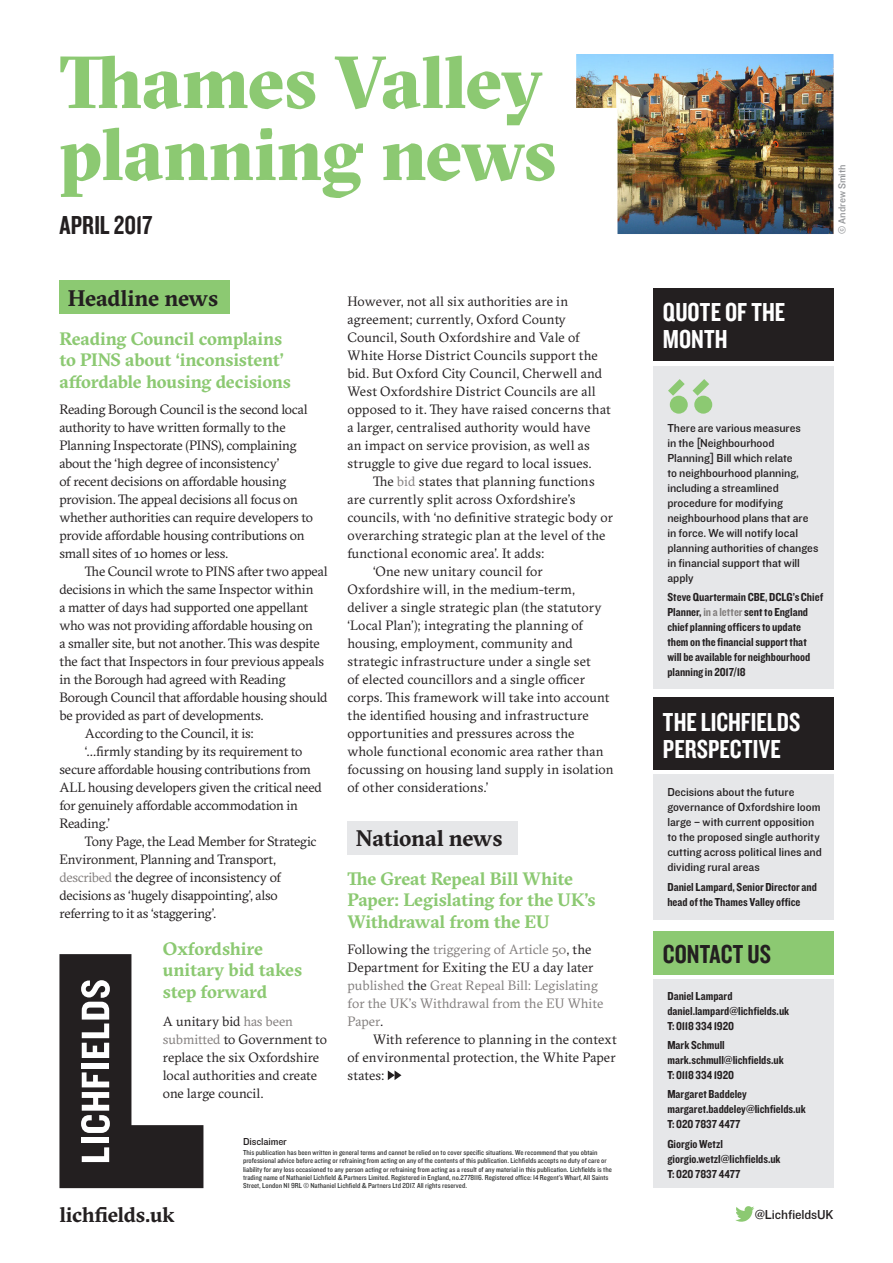
<style>
.page{position:relative;width:893px;height:1263px;background:#fff}
.page>*{position:absolute;margin:0;border:0;box-sizing:border-box;transform-origin:0 0}
.t1{font:900 73.5px/72px "GT Sectra Fine";letter-spacing:-.01em;color:#8cc972}
.Quote_Box_Headings{font:27px/27px "Knockout 49 Liteweight";letter-spacing:.005em;color:#fff}
.Date{font:27px "Knockout 49 Liteweight";color:#231f20}
.Heading_1{font:700 22.5px "GT Sectra";letter-spacing:-.005em;color:#231f20}
.t2{font:700 21px "GT Sectra";letter-spacing:-.015em;color:#231f20}
.Heading_3{font:700 18px/21.6px "GT Sectra";letter-spacing:-.005em;color:#8cc972}
.Heading_3_-_3_lines{font:700 18px/21.6px "GT Sectra";letter-spacing:-.01em;color:#8cc972}
.Body_Text{font:13.5px/18px "GT Sectra";letter-spacing:-.005em;color:#231f20}
.Body_text_no_indent{font:13.5px/18px "GT Sectra";letter-spacing:-.005em;color:#231f20}
.Body_text_no_indent-2{font:13.5px/18px "GT Sectra";color:#827e7d}
.Captions_9_12{font:13.5px "Knockout 31 Junior Middlewt";letter-spacing:-.01em;color:#231f20}
.Contact_Us___Quote_S{font:12px/15px "Knockout 50 Welterweight";color:#231f20}
.Quote_text{font:12px/15px "Knockout 31 Junior Middlewt";letter-spacing:-.005em;color:#231f20}
.t3{font:10.5px "Knockout 31 Junior Middlewt";letter-spacing:.005em;color:#939598}
.t4{font:10.5px "Knockout 31 Junior Middlewt";letter-spacing:-.01em;color:#231f20}
.t5{font:7.5px/8.2px "Knockout 30 Junior Welterwt";color:#313232}
.s1{color:#827e7d}
.s2{color:#231f20}
</style>
<div class="page">
<svg style="left:59px;top:1125px;width:145px;height:64px"></svg>
<svg style="left:59px;top:954px;width:144px;height:234px"></svg>
<svg style="left:735px;top:1206px;width:19px;height:16px"></svg>
<div style="left:653px;top:288px;width:180px;height:72px;background:#231f20"></div>
<div style="left:653px;top:979px;width:180px;height:209px;background:#e6e7e9"></div>
<div style="left:653px;top:931px;width:180px;height:43px;background:#8cc972"></div>
<div style="left:653px;top:698px;width:180px;height:72px;background:#231f20"></div>
<div style="left:653px;top:774px;width:180px;height:146px;background:#e6e7e9"></div>
<div style="left:653px;top:366px;width:180px;height:322px;background:#e6e7e9"></div>
<svg style="left:668px;top:379px;width:17px;height:17px"></svg>
<div style="left:670px;top:396px;width:18px;height:18px;background:#8cc972;border-radius:50%"></div>
<svg style="left:692px;top:379px;width:17px;height:17px"></svg>
<div style="left:694px;top:396px;width:18px;height:18px;background:#8cc972;border-radius:50%"></div>
<div style="left:59px;top:281px;width:171px;height:33px;background:#8cc972"></div>
<div style="left:347px;top:822px;width:171px;height:33px;background:#e6e7e9"></div>
<svg style="left:388px;top:1070px;width:13px;height:10px"></svg>
<img style="left:576px;top:54px;width:257px;height:180px">
<h1 class="t1" style="left:59px;top:44px;width:498px">Thames Valley planning news</h1>
<p class="Date" style="left:59px;top:208px;width:95px">APRIL 2017</p>
<p class="Heading_1" style="left:68px;top:284px;width:152px">Headline news</p>
<p class="Heading_3" style="left:59px;top:327px;width:233px">Reading Council complains to PINS about ‘inconsistent’ affordable housing decisions</p>
<p class="Body_text_no_indent" style="left:59px;top:400px;width:255px">Reading Borough Council is the second local authority to have written formally to the Planning Inspectorate (PINS), complaining about the ‘high degree of inconsistency’<br>of recent decisions on affordable housing provision. The appeal decisions all focus on whether authorities can require developers to provide affordable housing contributions on small sites of 10 homes or less.</p>
<p class="Body_Text" style="left:59px;top:562px;width:270px;text-indent:26px">The Council wrote to PINS after two appeal decisions in which the same Inspector within<br>a matter of days had supported one appellant who was not providing affordable housing on<br>a smaller site, but not another. This was despite the fact that Inspectors in four previous appeals in the Borough had agreed with Reading Borough Council that affordable housing should be provided as part of developments.</p>
<p class="Body_Text" style="left:85px;top:724px;width:170px">According to the Council, it is:</p>
<p class="Body_Text" style="left:59px;top:742px;width:264px;text-indent:26px">‘…firmly standing by its requirement to secure affordable housing contributions from ALL housing developers given the critical need for genuinely affordable accommodation in Reading.’</p>
<p class="Body_Text" style="left:59px;top:832px;width:259px;text-indent:26px">Tony Page, the Lead Member for Strategic Environment, Planning and Transport, <span class="s1">described</span> the degree of inconsistency of decisions as ‘hugely disappointing’, also referring to it as ‘staggering’.</p>
<p class="Heading_3_-_3_lines" style="left:163px;top:937px;width:141px">Oxfordshire unitary bid takes step forward</p>
<p class="Body_text_no_indent" style="left:163px;top:1012px;width:166px">A unitary bid <span class="s1">has been submitted</span> to Government to replace the six Oxfordshire local authorities and create one large council.</p>
<p class="Body_text_no_indent" style="left:347px;top:292px;width:265px">However, not all six authorities are in agreement; currently, Oxford County Council, South Oxfordshire and Vale of White Horse District Councils support the bid. But Oxford City Council, Cherwell and West Oxfordshire District Councils are all opposed to it. They have raised concerns that a larger, centralised authority would have<br>an impact on service provision, as well as struggle to give due regard to local issues.</p>
<p class="Body_Text" style="left:347px;top:472px;width:267px;text-indent:26px">The <span class="s1">bid</span> states that planning functions are currently split across Oxfordshire’s councils, with ‘no definitive strategic body or overarching strategic plan at the level of the functional economic area’. It adds:</p>
<p class="Body_Text" style="left:347px;top:562px;width:267px;text-indent:26px">‘One new unitary council for Oxfordshire will, in the medium-term, deliver a single strategic plan (the statutory ‘Local Plan’); integrating the planning of housing, employment, community and strategic infrastructure under a single set<br>of elected councillors and a single officer corps. This framework will take into account the identified housing and infrastructure opportunities and pressures across the whole functional economic area rather than focussing on housing land supply in isolation of other considerations.’</p>
<p class="Heading_1" style="left:356px;top:824px;width:148px">National news</p>
<p class="Heading_3" style="left:347px;top:867px;width:249px">The Great Repeal Bill White<br>Paper: Legislating for the UK’s<br>Withdrawal from the EU</p>
<p class="Body_text_no_indent-2" style="left:347px;top:940px;width:257px"><span class="s2">Following the</span> triggering of Article 50<span class="s2">, the Department for Exiting the EU a day later </span>published <span class="s2">the</span> Great Repeal Bill: Legislating for the UK’s Withdrawal from the EU White Paper<span class="s2">.</span></p>
<p class="Body_Text" style="left:347px;top:1030px;width:271px;text-align:justify;text-indent:26px">With reference to planning in the context of environmental protection, the White Paper states:</p>
<p class="t4" style="left:243px;top:1134px;width:45px">Disclaimer</p>
<p class="t5" style="left:243px;top:1148px;width:370px">This publication has been written in general terms and cannot be relied on to cover specific situations. We recommend that you obtain professional advice before acting or refraining from acting on any of the contents of this publication. Lichfields accepts no duty of care or liability for any loss occasioned to any person acting or refraining from acting as a result of any material in this publication. Lichfields is the trading name of Nathaniel Lichfield &amp; Partners Limited. Registered in England, no.2778116. Registered office: 14 Regent’s Wharf, All Saints Street, London N1 9RL © Nathaniel Lichfield &amp; Partners Ltd 2017. All rights reserved.</p>
<h2 class="Quote_Box_Headings" style="left:663px;top:298px;width:124px">QUOTE OF THE<br>MONTH</h2>
<p class="t3" style="left:835px;top:234px;width:71px;rotate:-90deg">© Andrew Smith</p>
<p class="Quote_text" style="left:667px;top:420px;width:153px">There are various measures<br>in the [Neighbourhood<br>Planning] Bill which relate<br>to neighbourhood planning, including a streamlined procedure for modifying neighbourhood plans that are in force. We will notify local planning authorities of changes in financial support that will apply</p>
<p class="Contact_Us___Quote_S" style="left:667px;top:589px;width:157px">Steve Quartermain CBE, DCLG’s Chief<br>Planner, <span class="s1">in a letter</span> sent to England chief planning officers to update them on the financial support that will be available for neighbourhood planning in 2017/18</p>
<p class="Quote_Box_Headings" style="left:663px;top:708px;width:139px">THE LICHFIELDS<br>PERSPECTIVE</p>
<p class="Quote_text" style="left:667px;top:784px;width:156px">Decisions about the future governance of Oxfordshire loom large – with current opposition to the proposed single authority cutting across political lines and dividing rural areas</p>
<p class="Contact_Us___Quote_S" style="left:667px;top:879px;width:151px">Daniel Lampard, Senior Director and head of the Thames Valley office</p>
<h2 class="Date" style="left:663px;top:937px;width:110px">CONTACT US</h2>
<p class="Contact_Us___Quote_S" style="left:667px;top:988px;width:123px">Daniel Lampard daniel.lampard@lichfields.uk<br>T: 0118 334 1920</p>
<p class="Contact_Us___Quote_S" style="left:667px;top:1037px;width:118px">Mark Schmull mark.schmull@lichfields.uk<br>T: 0118 334 1920</p>
<p class="Contact_Us___Quote_S" style="left:667px;top:1086px;width:140px">Margaret Baddeley margaret.baddeley@lichfields.uk<br>T: 020 7837 4477</p>
<p class="Contact_Us___Quote_S" style="left:667px;top:1135px;width:115px">Giorgio Wetzl giorgio.wetzl@lichfields.uk<br>T: 020 7837 4477</p>
<p class="t2" style="left:59px;top:1201px;width:117px">lichfields.uk</p>
<p class="Captions_9_12" style="left:755px;top:1205px;width:80px">@LichfieldsUK</p>
</div>
